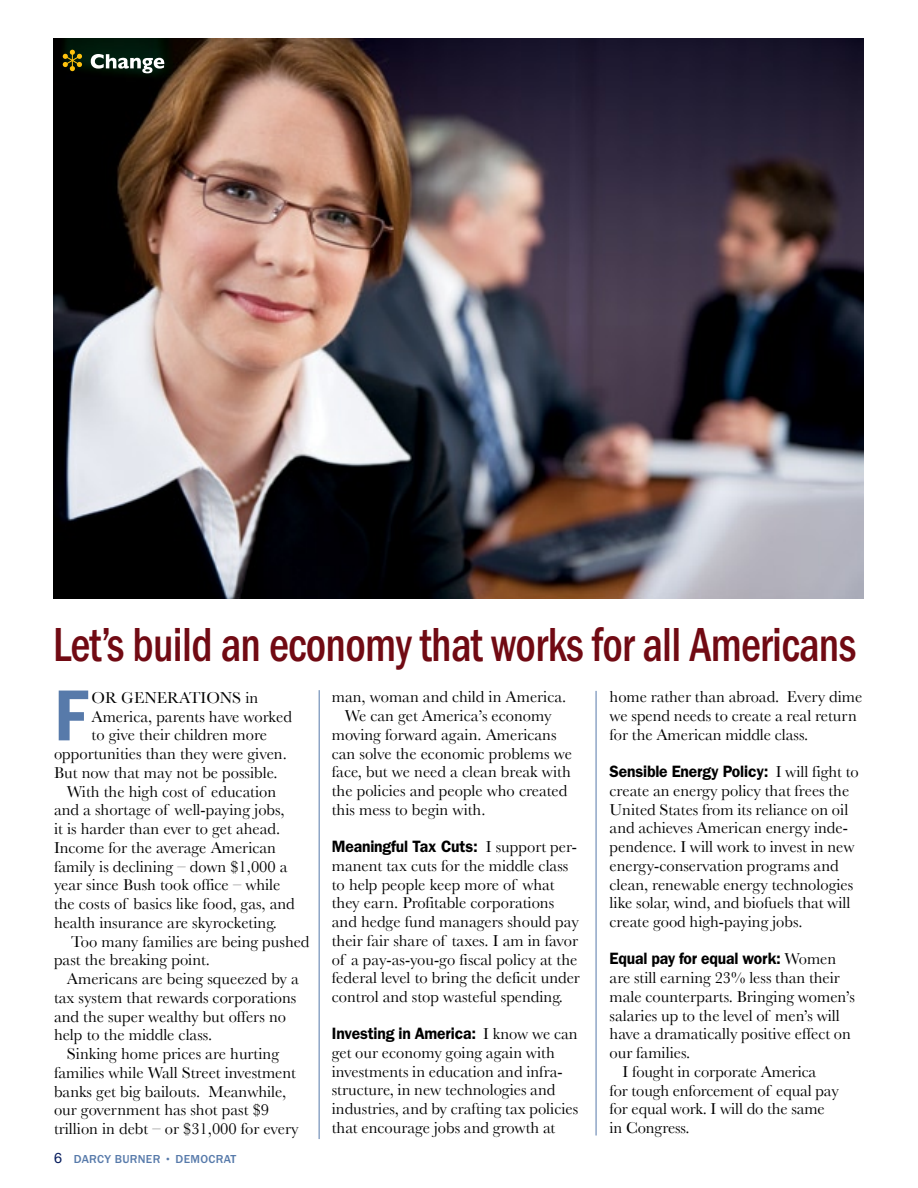
<style>
.page{position:relative;width:918px;height:1188px;background:#fff}
.page>*{position:absolute;margin:0;border:0;box-sizing:border-box;transform-origin:0 0}
.t1{font:600 condensed 74.7px "Franklin Gothic";color:#577aaa}
.t2{font:500 condensed 49.5px "Franklin Gothic";letter-spacing:-.015em;color:#710a13;scale:.9 1}
.t3{font:16.5px/18.8px "Baskerville";color:#000}
.t4{font:600 16.5px "Franklin Gothic";letter-spacing:-.01em;color:#000;scale:.95 1}
.t5{font:500 12px "Franklin Gothic";letter-spacing:.025em;color:#577aaa}
.s1{font-family:"Baskerville";font-weight:400}
</style>
<div class="page">
<img style="left:53px;top:38px;width:810px;height:560px">
<hr style="left:319px;top:690px;width:1px;height:449px;background:#577aaa">
<hr style="left:596px;top:691px;width:1px;height:445px;background:#577aaa">
<svg style="left:63px;top:50px;width:19px;height:21px"></svg>
<svg style="left:91px;top:54px;width:73px;height:19px"></svg>
<h2 class="t2" style="left:53px;top:617px;width:894px">Let’s build an economy that works for all Americans</h2>
<h1 class="t1" style="left:54px;top:673px;width:35px">F</h1>
<p class="t3" style="left:92px;top:688px;width:42px">or generations</p>
<p class="t3" style="left:245px;top:688px;width:14px">in</p>
<p class="t3" style="left:332px;top:687px;width:236px">man, woman and child in America.</p>
<p class="t3" style="left:345px;top:706px;width:208px">We can get America’s economy</p>
<p class="t3" style="left:332px;top:725px;width:226px">moving forward again. Americans</p>
<p class="t3" style="left:332px;top:744px;width:242px">can solve the economic problems we</p>
<p class="t3" style="left:332px;top:762px;width:241px">face, but we need a clean break with</p>
<p class="t3" style="left:332px;top:781px;width:237px">the policies and people who created</p>
<p class="t3" style="left:332px;top:800px;width:155px">this mess to begin with.</p>
<p class="t4" style="left:332px;top:837px;width:260px">Meaningful Tax Cuts: <span class="s1">I support per-</span></p>
<p class="t3" style="left:332px;top:856px;width:250px">manent tax cuts for the middle class to help people keep more of what they earn. Profitable corporations and hedge fund managers should pay their fair share of taxes. I am in favor of a pay-as-you-go fiscal policy at the federal level to bring the deficit under control and stop wasteful spending.</p>
<p class="t4" style="left:332px;top:1024px;width:260px">Investing in America: <span class="s1">I know we can</span></p>
<p class="t3" style="left:332px;top:1043px;width:248px">get our economy going again with investments in education and infra&shy;structure, in new technologies and industries, and by crafting tax policies that encourage jobs and growth at</p>
<p class="t3" style="left:610px;top:688px;width:254px">home rather than abroad. Every dime we spend needs to create a real return for the American middle class.</p>
<p class="t4" style="left:610px;top:762px;width:264px">Sensible Energy Policy: <span class="s1">I will fight to</span></p>
<p class="t3" style="left:610px;top:781px;width:246px">create an energy policy that frees the United States from its reliance on oil and achieves American energy inde&shy;pendence. I will work to invest in new energy-conservation programs and clean, renewable energy technologies like solar, wind, and biofuels that will create good high-paying jobs.</p>
<p class="t4" style="left:610px;top:949px;width:240px">Equal pay for equal work: <span class="s1">Women</span></p>
<p class="t3" style="left:610px;top:968px;width:232px">are still earning 23% less than their</p>
<p class="t3" style="left:610px;top:987px;width:247px">male counterparts. Bringing women’s</p>
<p class="t3" style="left:610px;top:1006px;width:232px">salaries up to the level of men’s will</p>
<p class="t3" style="left:610px;top:1024px;width:243px">have a dramatically positive effect on</p>
<p class="t3" style="left:610px;top:1043px;width:82px">our families.</p>
<p class="t3" style="left:623px;top:1062px;width:195px">I fought in corporate America</p>
<p class="t3" style="left:610px;top:1081px;width:231px">for tough enforcement of equal pay</p>
<p class="t3" style="left:610px;top:1099px;width:217px">for equal work. I will do the same</p>
<p class="t3" style="left:610px;top:1118px;width:81px">in Congress.</p>
<p class="t3" style="left:92px;top:707px;width:202px">America, parents have worked</p>
<p class="t3" style="left:92px;top:725px;width:177px">to give their children more</p>
<p class="t3" style="left:54px;top:744px;width:234px">opportunities than they were given.</p>
<p class="t3" style="left:54px;top:763px;width:225px">But now that may not be possible.</p>
<p class="t3" style="left:67px;top:782px;width:211px">With the high cost of education</p>
<p class="t3" style="left:54px;top:800px;width:232px">and a shortage of well-paying jobs,</p>
<p class="t3" style="left:54px;top:819px;width:228px">it is harder than ever to get ahead.</p>
<p class="t3" style="left:54px;top:838px;width:224px">Income for the average American</p>
<p class="t3" style="left:54px;top:857px;width:235px">family is declining – down $1,000 a</p>
<p class="t3" style="left:54px;top:875px;width:228px">year since Bush took office – while</p>
<p class="t3" style="left:54px;top:894px;width:242px">the costs of basics like food, gas, and</p>
<p class="t3" style="left:54px;top:913px;width:224px">health insurance are skyrocketing.</p>
<p class="t3" style="left:71px;top:932px;width:240px">Too many families are being pushed</p>
<p class="t3" style="left:54px;top:950px;width:158px">past the breaking point.</p>
<p class="t3" style="left:67px;top:969px;width:233px">Americans are being squeezed by a</p>
<p class="t3" style="left:54px;top:988px;width:244px">tax system that rewards corporations</p>
<p class="t3" style="left:54px;top:1007px;width:234px">and the super wealthy but offers no</p>
<p class="t3" style="left:54px;top:1025px;width:160px">help to the middle class.</p>
<p class="t3" style="left:67px;top:1044px;width:214px">Sinking home prices are hurting</p>
<p class="t3" style="left:54px;top:1063px;width:244px">families while Wall Street investment</p>
<p class="t3" style="left:54px;top:1082px;width:234px">banks get big bailouts. Meanwhile,</p>
<p class="t3" style="left:54px;top:1100px;width:217px">our government has shot past $9</p>
<p class="t3" style="left:54px;top:1119px;width:246px">trillion in debt – or $31,000 for every</p>
<p class="t5" style="left:74px;top:1153px;width:164px">DARCY BURNER • DEMOCRAT</p>
</div>
